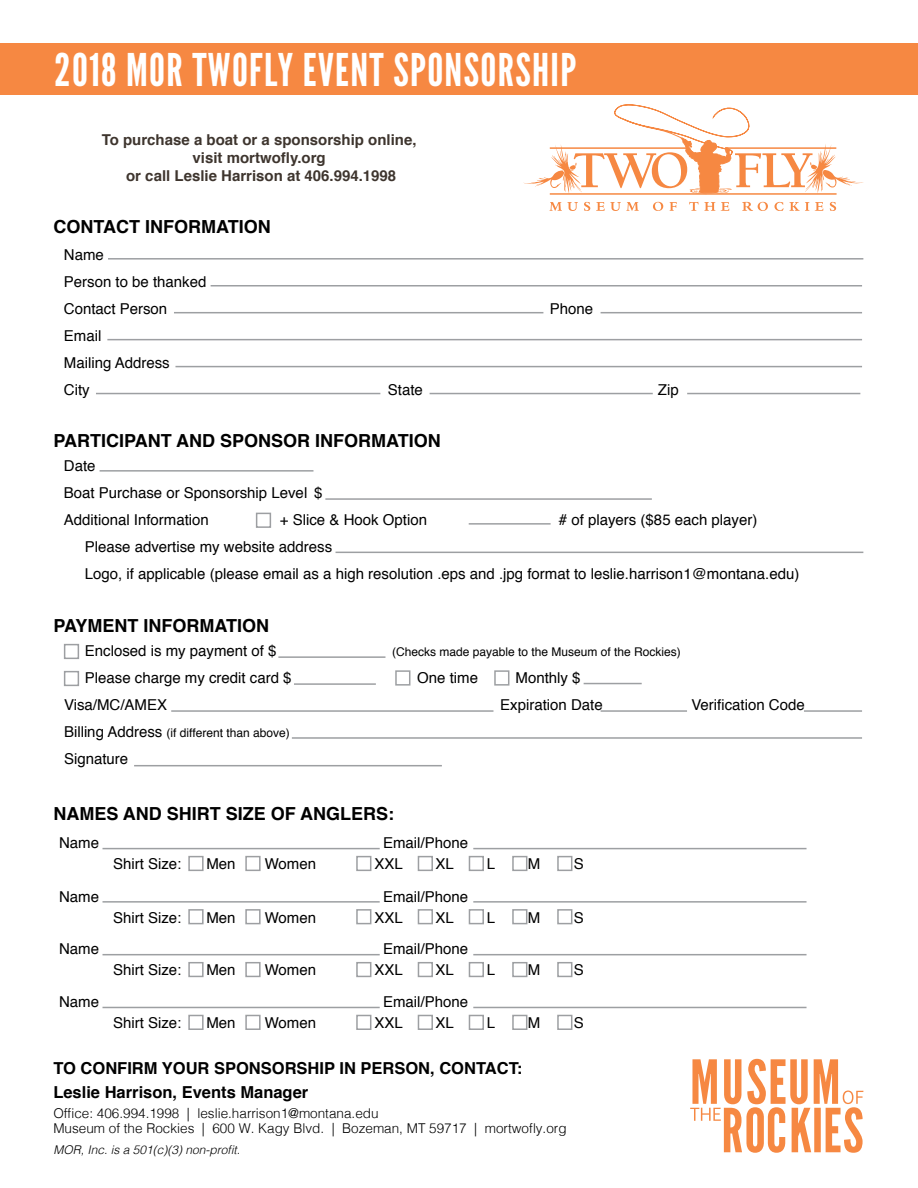
<style>
.page{position:relative;width:918px;height:1188px;background:#fff}
.page>*{position:absolute;margin:0;border:0;box-sizing:border-box;transform-origin:0 0}
.t1{font:45px "League Gothic";letter-spacing:.03em;color:#fff}
.t2{font:700 18px "Helvetica";color:#000}
.t3{font:700 16.5px/24px "Helvetica";color:#000}
.t4{font:15px/27px "Helvetica";color:#000}
.t5{font:700 15px/18px "Helvetica";color:#3e352e;text-align:center}
.t6{font:300 13.5px/15.8px "Helvetica";color:#000}
.t7{font:12px "Helvetica";color:#000}
.t8{font:italic 300 12px "Helvetica";color:#000}
.s1{font-size:15px}
</style>
<div class="page">
<div style="left:0;top:44px;width:918px;height:51px;background:#f68842"></div>
<hr style="left:108px;top:258px;width:755px;height:2px;background:#9d9fa2">
<hr style="left:211px;top:285px;width:651px;height:1px;background:#9d9fa2">
<hr style="left:174px;top:312px;width:369px;height:1px;background:#9d9fa2">
<hr style="left:601px;top:312px;width:261px;height:1px;background:#9d9fa2">
<hr style="left:107px;top:339px;width:755px;height:1px;background:#9d9fa2">
<hr style="left:175px;top:366px;width:687px;height:1px;background:#9d9fa2">
<hr style="left:96px;top:393px;width:284px;height:1px;background:#9d9fa2">
<hr style="left:430px;top:393px;width:223px;height:1px;background:#9d9fa2">
<hr style="left:687px;top:393px;width:173px;height:1px;background:#9d9fa2">
<hr style="left:278px;top:656px;width:107px;height:2px;background:#9d9fa2">
<hr style="left:292px;top:737px;width:570px;height:2px;background:#9d9fa2">
<hr style="left:171px;top:710px;width:322px;height:2px;background:#9d9fa2">
<hr style="left:601px;top:710px;width:86px;height:2px;background:#9d9fa2">
<hr style="left:804px;top:710px;width:58px;height:2px;background:#9d9fa2">
<div style="left:64px;top:644px;width:15px;height:15px;border:2px solid #9d9fa2"></div>
<div style="left:64px;top:671px;width:15px;height:15px;border:2px solid #9d9fa2"></div>
<hr style="left:584px;top:683px;width:58px;height:1px;background:#9d9fa2">
<div style="left:395px;top:670px;width:15px;height:16px;border:2px solid #9d9fa2"></div>
<div style="left:494px;top:670px;width:15px;height:16px;border:2px solid #9d9fa2"></div>
<hr style="left:294px;top:683px;width:82px;height:2px;background:#9d9fa2">
<hr style="left:134px;top:765px;width:308px;height:1px;background:#9d9fa2">
<svg style="left:690px;top:1059px;width:173px;height:94px"></svg>
<hr style="left:469px;top:523px;width:82px;height:2px;background:#9d9fa2">
<hr style="left:100px;top:470px;width:213px;height:2px;background:#9d9fa2">
<hr style="left:336px;top:552px;width:527px;height:1px;background:#9d9fa2">
<hr style="left:325px;top:498px;width:327px;height:2px;background:#9d9fa2">
<div style="left:256px;top:513px;width:15px;height:15px;border:2px solid #9d9fa2"></div>
<hr style="left:473px;top:848px;width:334px;height:1px;background:#9d9fa2">
<hr style="left:103px;top:848px;width:277px;height:1px;background:#9d9fa2">
<div style="left:245px;top:856px;width:16px;height:15px;border:2px solid #9d9fa2"></div>
<div style="left:188px;top:856px;width:16px;height:15px;border:2px solid #9d9fa2"></div>
<div style="left:356px;top:856px;width:15px;height:15px;border:2px solid #9d9fa2"></div>
<div style="left:418px;top:856px;width:15px;height:15px;border:2px solid #9d9fa2"></div>
<div style="left:469px;top:856px;width:15px;height:15px;border:2px solid #9d9fa2"></div>
<div style="left:512px;top:856px;width:15px;height:15px;border:2px solid #9d9fa2"></div>
<div style="left:557px;top:856px;width:15px;height:15px;border:2px solid #9d9fa2"></div>
<hr style="left:473px;top:901px;width:334px;height:2px;background:#9d9fa2">
<hr style="left:103px;top:901px;width:277px;height:2px;background:#9d9fa2">
<div style="left:245px;top:909px;width:16px;height:15px;border:2px solid #9d9fa2"></div>
<div style="left:188px;top:909px;width:16px;height:15px;border:2px solid #9d9fa2"></div>
<div style="left:356px;top:909px;width:15px;height:15px;border:2px solid #9d9fa2"></div>
<div style="left:418px;top:909px;width:15px;height:15px;border:2px solid #9d9fa2"></div>
<div style="left:469px;top:909px;width:15px;height:15px;border:2px solid #9d9fa2"></div>
<div style="left:512px;top:909px;width:15px;height:15px;border:2px solid #9d9fa2"></div>
<div style="left:557px;top:909px;width:15px;height:15px;border:2px solid #9d9fa2"></div>
<hr style="left:473px;top:954px;width:334px;height:1px;background:#9d9fa2">
<hr style="left:103px;top:954px;width:277px;height:1px;background:#9d9fa2">
<div style="left:245px;top:962px;width:16px;height:15px;border:2px solid #9d9fa2"></div>
<div style="left:188px;top:962px;width:16px;height:15px;border:2px solid #9d9fa2"></div>
<div style="left:356px;top:962px;width:15px;height:15px;border:2px solid #9d9fa2"></div>
<div style="left:418px;top:962px;width:15px;height:15px;border:2px solid #9d9fa2"></div>
<div style="left:469px;top:962px;width:15px;height:15px;border:2px solid #9d9fa2"></div>
<div style="left:512px;top:962px;width:15px;height:15px;border:2px solid #9d9fa2"></div>
<div style="left:557px;top:962px;width:15px;height:15px;border:2px solid #9d9fa2"></div>
<hr style="left:473px;top:1007px;width:334px;height:1px;background:#9d9fa2">
<hr style="left:103px;top:1007px;width:277px;height:1px;background:#9d9fa2">
<div style="left:245px;top:1015px;width:16px;height:15px;border:2px solid #9d9fa2"></div>
<div style="left:188px;top:1015px;width:16px;height:15px;border:2px solid #9d9fa2"></div>
<div style="left:356px;top:1015px;width:15px;height:15px;border:2px solid #9d9fa2"></div>
<div style="left:418px;top:1015px;width:15px;height:15px;border:2px solid #9d9fa2"></div>
<div style="left:469px;top:1015px;width:15px;height:15px;border:2px solid #9d9fa2"></div>
<div style="left:512px;top:1015px;width:15px;height:15px;border:2px solid #9d9fa2"></div>
<div style="left:557px;top:1015px;width:15px;height:15px;border:2px solid #9d9fa2"></div>
<svg style="left:550px;top:202px;width:28px;height:9px"></svg>
<svg style="left:584px;top:202px;width:6px;height:9px"></svg>
<svg style="left:596px;top:202px;width:43px;height:9px"></svg>
<svg style="left:653px;top:202px;width:10px;height:9px"></svg>
<svg style="left:670px;top:202px;width:7px;height:9px"></svg>
<svg style="left:689px;top:202px;width:26px;height:9px"></svg>
<svg style="left:721px;top:202px;width:8px;height:9px"></svg>
<svg style="left:742px;top:202px;width:26px;height:9px"></svg>
<svg style="left:774px;top:202px;width:35px;height:9px"></svg>
<svg style="left:815px;top:202px;width:8px;height:9px"></svg>
<svg style="left:830px;top:202px;width:6px;height:9px"></svg>
<svg style="left:523px;top:105px;width:341px;height:90px"></svg>
<h1 class="t1" style="left:55px;top:43px;width:523px">2018 MOR TWOFLY EVENT SPONSORSHIP</h1>
<p class="t5" style="left:102px;top:131px;width:316px">To purchase a boat or a sponsorship online, visit mortwofly.org<br>or call Leslie Harrison at 406.994.1998</p>
<p class="t2" style="left:53px;top:213px;width:219px">CONTACT INFORMATION</p>
<p class="t4" style="left:64px;top:242px;width:144px">Name<br>Person to be thanked<br>Contact Person</p>
<p class="t4" style="left:550px;top:296px;width:45px">Phone</p>
<p class="t4" style="left:64px;top:323px;width:107px">Email<br>Mailing Address<br>City</p>
<p class="t4" style="left:388px;top:377px;width:37px">State</p>
<p class="t4" style="left:658px;top:377px;width:22px">Zip</p>
<p class="t2" style="left:53px;top:426px;width:389px">PARTICIPANT AND SPONSOR INFORMATION</p>
<p class="t4" style="left:64px;top:452px;width:260px">Date<br>Boat Purchase or Sponsorship Level $<br>Additional Information</p>
<p class="t4" style="left:280px;top:506px;width:149px">+ Slice &amp; Hook Option</p>
<p class="t4" style="left:559px;top:506px;width:200px"># of players ($85 each player)</p>
<p class="t4" style="left:85px;top:533px;width:716px">Please advertise my website address<br>Logo, if applicable (please email as a high resolution .eps and .jpg format to leslie.harrison1@montana.edu)</p>
<p class="t2" style="left:53px;top:611px;width:217px">PAYMENT INFORMATION</p>
<p class="t4" style="left:85px;top:637px;width:193px">Enclosed is my payment of $</p>
<p class="t7" style="left:392px;top:642px;width:290px">(Checks made payable to the Museum of the Rockies)</p>
<p class="t4" style="left:85px;top:664px;width:208px">Please charge my credit card $</p>
<p class="t4" style="left:417px;top:664px;width:62px">One time</p>
<p class="t4" style="left:516px;top:664px;width:67px">Monthly $</p>
<p class="t4" style="left:64px;top:691px;width:105px">Visa/MC/AMEX</p>
<p class="t4" style="left:500px;top:691px;width:104px">Expiration Date</p>
<p class="t4" style="left:691px;top:691px;width:115px">Verification Code</p>
<p class="t7" style="left:64px;top:723px;width:227px"><span class="s1">Billing Address</span> (if different than above)</p>
<p class="t4" style="left:64px;top:745px;width:66px">Signature</p>
<p class="t2" style="left:53px;top:799px;width:342px">NAMES AND SHIRT SIZE OF ANGLERS:</p>
<p class="t4" style="left:59px;top:830px;width:42px">Name</p>
<p class="t4" style="left:383px;top:830px;width:87px">Email/Phone</p>
<p class="t4" style="left:113px;top:851px;width:70px">Shirt Size:</p>
<p class="t4" style="left:206px;top:851px;width:31px">Men</p>
<p class="t4" style="left:265px;top:851px;width:53px">Women</p>
<p class="t4" style="left:375px;top:851px;width:30px">XXL</p>
<p class="t4" style="left:436px;top:851px;width:20px">XL</p>
<p class="t4" style="left:487px;top:851px;width:10px">L</p>
<p class="t4" style="left:528px;top:851px;width:14px">M</p>
<p class="t4" style="left:574px;top:851px;width:12px">S</p>
<p class="t4" style="left:59px;top:883px;width:42px">Name</p>
<p class="t4" style="left:383px;top:883px;width:87px">Email/Phone</p>
<p class="t4" style="left:113px;top:904px;width:70px">Shirt Size:</p>
<p class="t4" style="left:206px;top:904px;width:31px">Men</p>
<p class="t4" style="left:265px;top:904px;width:53px">Women</p>
<p class="t4" style="left:375px;top:904px;width:30px">XXL</p>
<p class="t4" style="left:436px;top:904px;width:20px">XL</p>
<p class="t4" style="left:487px;top:904px;width:10px">L</p>
<p class="t4" style="left:528px;top:904px;width:14px">M</p>
<p class="t4" style="left:574px;top:904px;width:12px">S</p>
<p class="t4" style="left:59px;top:936px;width:42px">Name</p>
<p class="t4" style="left:383px;top:936px;width:87px">Email/Phone</p>
<p class="t4" style="left:113px;top:957px;width:70px">Shirt Size:</p>
<p class="t4" style="left:206px;top:957px;width:31px">Men</p>
<p class="t4" style="left:265px;top:957px;width:53px">Women</p>
<p class="t4" style="left:375px;top:957px;width:30px">XXL</p>
<p class="t4" style="left:436px;top:957px;width:20px">XL</p>
<p class="t4" style="left:487px;top:957px;width:10px">L</p>
<p class="t4" style="left:528px;top:957px;width:14px">M</p>
<p class="t4" style="left:574px;top:957px;width:12px">S</p>
<p class="t4" style="left:59px;top:989px;width:42px">Name</p>
<p class="t4" style="left:383px;top:989px;width:87px">Email/Phone</p>
<p class="t4" style="left:113px;top:1010px;width:70px">Shirt Size:</p>
<p class="t4" style="left:206px;top:1010px;width:31px">Men</p>
<p class="t4" style="left:265px;top:1010px;width:53px">Women</p>
<p class="t4" style="left:375px;top:1010px;width:30px">XXL</p>
<p class="t4" style="left:436px;top:1010px;width:20px">XL</p>
<p class="t4" style="left:487px;top:1010px;width:10px">L</p>
<p class="t4" style="left:528px;top:1010px;width:14px">M</p>
<p class="t4" style="left:574px;top:1010px;width:12px">S</p>
<p class="t3" style="left:53px;top:1057px;width:471px">TO CONFIRM YOUR SPONSORSHIP IN PERSON, CONTACT:<br>Leslie Harrison, Events Manager</p>
<p class="t6" style="left:53px;top:1104px;width:515px">Office: 406.994.1998 | leslie.harrison1@montana.edu<br>Museum of the Rockies | 600 W. Kagy Blvd. | Bozeman, MT 59717 | mortwofly.org</p>
<p class="t8" style="left:53px;top:1140px;width:188px">MOR, Inc. is a 501(c)(3) non-profit.</p>
</div>
